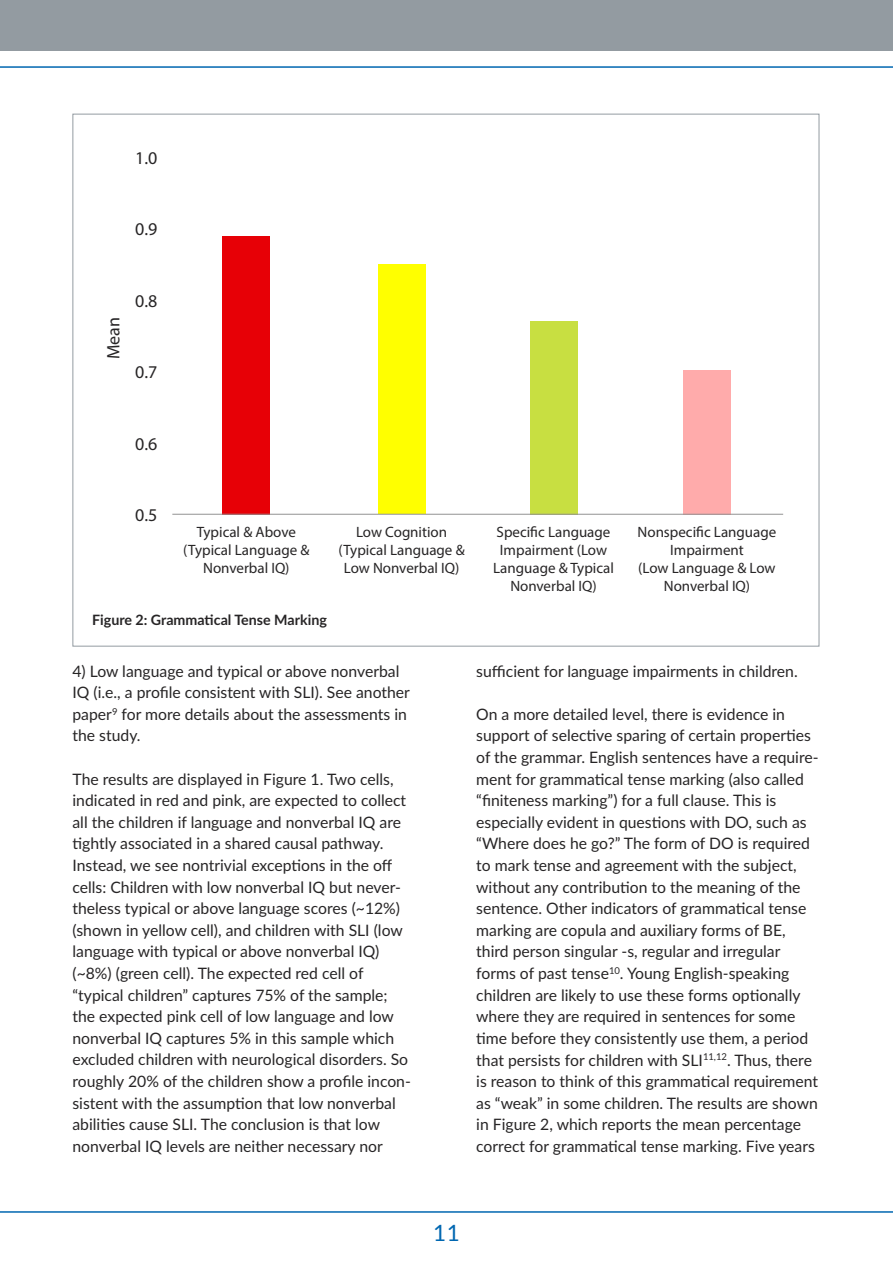
<style>
.page{position:relative;width:893px;height:1263px;background:#fff}
.page>*{position:absolute;margin:0;border:0;box-sizing:border-box;transform-origin:0 0}
.t1{font:22.5px "Lato";color:#0067b1}
.t2{font:18px "Myriad Pro";color:#272526}
.t3{font:15.75px/21.6px "Lato";color:#272526}
.t4{font:15px/18px "Myriad Pro";color:#272526;text-align:center}
.t5{font:700 14.25px "Lato";color:#272526}
</style>
<div class="page">
<div style="left:0;top:0;width:893px;height:51px;background:#939ba1"></div>
<hr style="left:0;top:66px;width:893px;height:2px;background:#0067b1">
<hr style="left:0;top:1211px;width:893px;height:2px;background:#0067b1">
<div style="left:223px;top:236px;width:47px;height:278px;background:#e70006"></div>
<div style="left:378px;top:265px;width:47px;height:249px;background:#ff0"></div>
<div style="left:530px;top:321px;width:47px;height:193px;background:#c8df41"></div>
<div style="left:683px;top:370px;width:48px;height:144px;background:#ffabab"></div>
<hr style="left:172px;top:514px;width:611px;height:1px;background:#939293">
<p class="t2" style="left:135px;top:151px;width:24px">1.0</p>
<p class="t2" style="left:135px;top:222px;width:24px">0.9</p>
<p class="t2" style="left:107px;top:359px;width:44px;rotate:-90deg">Mean</p>
<p class="t2" style="left:135px;top:294px;width:24px">0.8</p>
<p class="t2" style="left:135px;top:365px;width:24px">0.7</p>
<p class="t2" style="left:135px;top:437px;width:24px">0.6</p>
<p class="t2" style="left:135px;top:508px;width:24px">0.5</p>
<p class="t4" style="left:183px;top:524px;width:128px">Typical &amp; Above (Typical Language &amp;<br>Nonverbal IQ)</p>
<p class="t4" style="left:338px;top:524px;width:128px">Low Cognition (Typical Language &amp;<br>Low Nonverbal IQ)</p>
<p class="t4" style="left:493px;top:524px;width:122px">Specific Language<br>Impairment (Low<br>Language &amp; Typical<br>Nonverbal IQ)</p>
<p class="t4" style="left:638px;top:524px;width:140px">Nonspecific Language<br>Impairment<br>(Low Language &amp; Low<br>Nonverbal IQ)</p>
<p class="t5" style="left:92px;top:612px;width:236px">Figure 2: Grammatical Tense Marking</p>
<p class="t3" style="left:72px;top:660px;width:339px">4) Low language and typical or above nonverbal IQ (i.e., a profile consistent with SLI). See another paper<sup>9</sup> for more details about the assessments in the study.</p>
<p class="t3" style="left:72px;top:768px;width:340px">The results are displayed in Figure 1. Two cells, indicated in red and pink, are expected to collect all the children if language and nonverbal IQ are tightly associated in a shared causal pathway.<br>Instead, we see nontrivial exceptions in the off cells: Children with low nonverbal IQ but never&shy;theless typical or above language scores (~12%) (shown in yellow cell), and children with SLI (low language with typical or above nonverbal IQ) (~8%) (green cell). The expected red cell of “typical children” captures 75% of the sample; the expected pink cell of low language and low nonverbal IQ captures 5% in this sample which excluded children with neurological disorders. So roughly 20% of the children show a profile incon&shy;sistent with the assumption that low nonverbal abilities cause SLI. The conclusion is that low nonverbal IQ levels are neither necessary nor</p>
<p class="t3" style="left:476px;top:660px;width:323px">sufficient for language impairments in children.</p>
<p class="t3" style="left:476px;top:703px;width:344px">On a more detailed level, there is evidence in support of selective sparing of certain properties of the grammar. English sentences have a require&shy;ment for grammatical tense marking (also called “finiteness marking”) for a full clause. This is especially evident in questions with DO, such as “Where does he go?” The form of DO is required to mark tense and agreement with the subject, without any contribution to the meaning of the sentence. Other indicators of grammatical tense marking are copula and auxiliary forms of BE, third person singular -s, regular and irregular forms of past tense<sup>10</sup>. Young English-speaking children are likely to use these forms optionally where they are required in sentences for some time before they consistently use them, a period that persists for children with SLI<sup>11,12</sup>. Thus, there is reason to think of this grammatical requirement as “weak” in some children. The results are shown in Figure 2, which reports the mean percentage correct for grammatical tense marking. Five years</p>
<h1 class="t1" style="left:433px;top:1220px;width:28px">11</h1>
</div>
